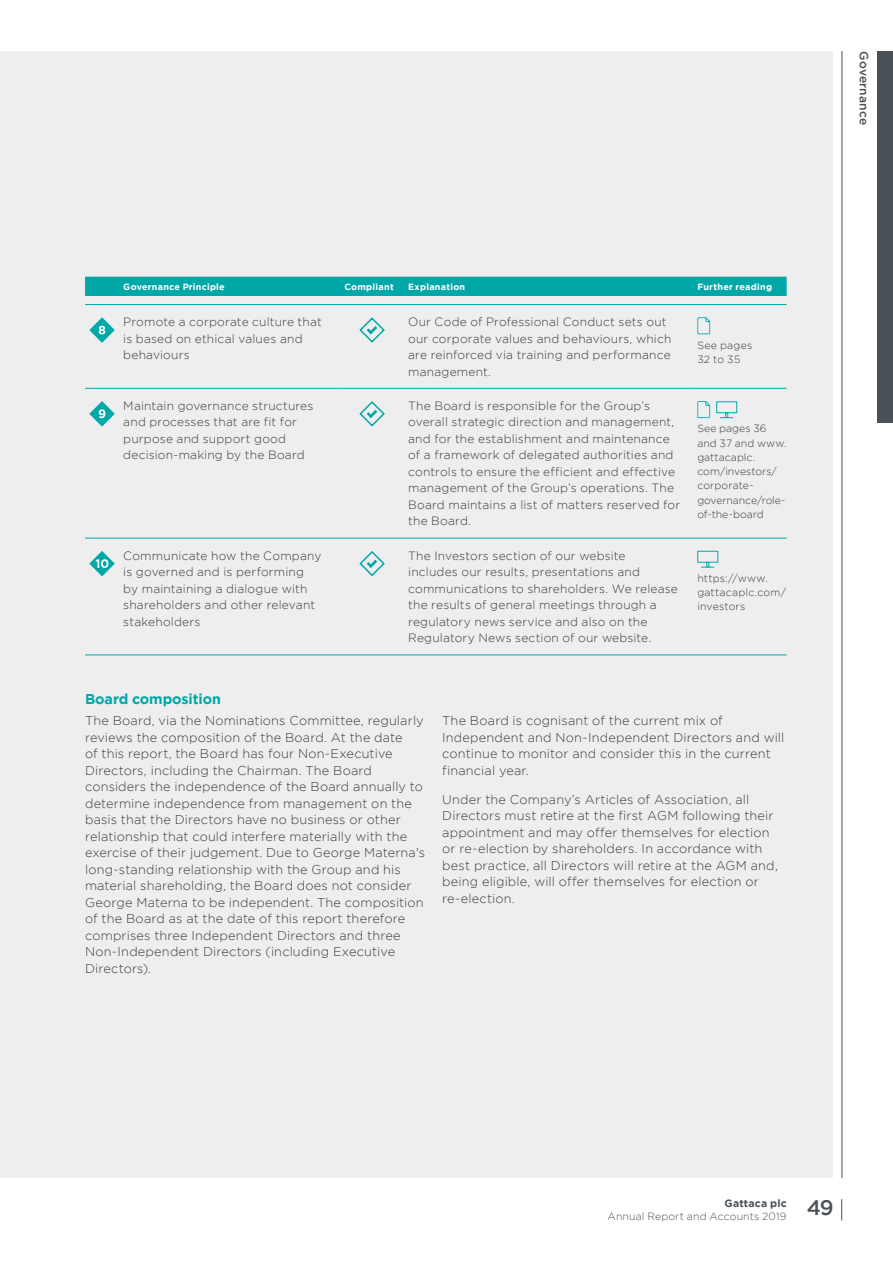
<style>
.page{position:relative;width:893px;height:1263px;background:#fff}
.page>*{position:absolute;margin:0;border:0;box-sizing:border-box;transform-origin:0 0}
.t1{font:500 21px "Gotham";color:#4b5159}
.t2{font:700 14.25px "Gotham";letter-spacing:-.01em;color:#00a8a8}
.t3{font:300 12.75px/16.5px "Gotham";letter-spacing:.015em;color:#3c3c3b}
.t4{font:300 12px/16.5px "Gotham";letter-spacing:.015em;color:#3c3c3b}
.t5{font:500 12px "Gotham";letter-spacing:.02em;color:#4b5159}
.t6{font:300 10.5px/14.2px "Gotham";letter-spacing:.005em;color:#3c3c3b}
.t7{font:300 10.5px "Gotham";letter-spacing:.015em;color:#4b5159}
.t8{font:300 10.5px/14.2px "Gotham";letter-spacing:.025em;color:#3c3c3b}
.t9{font:700 10.5px "Gotham";letter-spacing:.015em;color:#4b5159}
.t10{font:700 9px "Gotham";letter-spacing:.03em;color:#fff}
</style>
<div class="page">
<div style="left:0;top:51px;width:833px;height:1127px;background:#efeeef"></div>
<div style="left:877px;top:51px;width:16px;height:371px;background:#4b5159"></div>
<hr style="left:842px;top:51px;width:1px;height:1127px;background:#4b5159">
<div style="left:85px;top:277px;width:702px;height:19px;background:#00a8a8"></div>
<hr style="left:340px;top:304px;width:64px;height:1px;background:#00a8a8">
<hr style="left:340px;top:388px;width:64px;height:1px;background:#00a8a8">
<hr style="left:340px;top:538px;width:64px;height:1px;background:#00a8a8">
<hr style="left:340px;top:654px;width:64px;height:1px;background:#00a8a8">
<hr style="left:85px;top:304px;width:34px;height:1px;background:#00a8a8">
<hr style="left:119px;top:304px;width:221px;height:1px;background:#00a8a8">
<hr style="left:404px;top:304px;width:289px;height:1px;background:#00a8a8">
<hr style="left:693px;top:304px;width:94px;height:1px;background:#00a8a8">
<hr style="left:85px;top:654px;width:34px;height:1px;background:#00a8a8">
<hr style="left:119px;top:654px;width:221px;height:1px;background:#00a8a8">
<hr style="left:404px;top:654px;width:289px;height:1px;background:#00a8a8">
<hr style="left:693px;top:654px;width:94px;height:1px;background:#00a8a8">
<hr style="left:85px;top:388px;width:34px;height:1px;background:#00a8a8">
<hr style="left:119px;top:388px;width:221px;height:1px;background:#00a8a8">
<hr style="left:404px;top:388px;width:289px;height:1px;background:#00a8a8">
<hr style="left:693px;top:388px;width:94px;height:1px;background:#00a8a8">
<hr style="left:85px;top:538px;width:34px;height:1px;background:#00a8a8">
<hr style="left:119px;top:538px;width:221px;height:1px;background:#00a8a8">
<hr style="left:404px;top:538px;width:289px;height:1px;background:#00a8a8">
<hr style="left:693px;top:538px;width:94px;height:1px;background:#00a8a8">
<svg style="left:89px;top:317px;width:26px;height:26px"></svg>
<svg style="left:359px;top:317px;width:26px;height:26px"></svg>
<svg style="left:697px;top:317px;width:13px;height:17px"></svg>
<svg style="left:89px;top:401px;width:26px;height:26px"></svg>
<svg style="left:359px;top:401px;width:26px;height:26px"></svg>
<svg style="left:697px;top:401px;width:13px;height:17px"></svg>
<svg style="left:89px;top:551px;width:26px;height:25px"></svg>
<svg style="left:359px;top:551px;width:26px;height:26px"></svg>
<div style="left:697px;top:551px;width:21px;height:11px;border:1px solid #00a8a8"></div>
<svg style="left:701px;top:562px;width:13px;height:6px"></svg>
<div style="left:716px;top:401px;width:21px;height:12px;border:1px solid #00a8a8"></div>
<svg style="left:720px;top:413px;width:13px;height:5px"></svg>
<svg style="left:841px;top:1199px;width:1px;height:21px"></svg>
<p class="t10" style="left:123px;top:281px;width:103px">Governance Principle</p>
<p class="t10" style="left:344px;top:281px;width:51px">Compliant</p>
<p class="t10" style="left:408px;top:281px;width:58px">Explanation</p>
<p class="t10" style="left:697px;top:281px;width:76px">Further reading</p>
<p class="t4" style="left:123px;top:313px;width:200px">Promote a corporate culture that is based on ethical values and behaviours</p>
<p class="t4" style="left:408px;top:313px;width:265px">Our Code of Professional Conduct sets out our corporate values and behaviours, which are reinforced via training and performance management.</p>
<p class="t8" style="left:697px;top:338px;width:56px">See pages<br>32 to 35</p>
<p class="t4" style="left:123px;top:397px;width:192px">Maintain governance structures and processes that are fit for purpose and support good decision-making by the Board</p>
<p class="t4" style="left:408px;top:397px;width:274px">The Board is responsible for the Group’s overall strategic direction and management, and for the establishment and maintenance of a framework of delegated authorities and controls to ensure the efficient and effective management of the Group’s operations. The Board maintains a list of matters reserved for the Board.</p>
<p class="t4" style="left:123px;top:547px;width:200px">Communicate how the Company is governed and is performing by maintaining a dialogue with shareholders and other relevant stakeholders</p>
<p class="t4" style="left:408px;top:547px;width:271px">The Investors section of our website includes our results, presentations and communications to shareholders. We release the results of general meetings through a regulatory news service and also on the Regulatory News section of our website.</p>
<p class="t6" style="left:697px;top:421px;width:91px">See pages 36 and 37 and www. gattacaplc. com/investors/ corporate&shy;governance/role&shy;of-the-board</p>
<p class="t6" style="left:697px;top:571px;width:90px">https://www. gattacaplc.com/ investors</p>
<p class="t2" style="left:85px;top:691px;width:137px">Board composition</p>
<p class="t3" style="left:85px;top:712px;width:342px">The Board, via the Nominations Committee, regularly reviews the composition of the Board. At the date<br>of this report, the Board has four Non-Executive Directors, including the Chairman. The Board considers the independence of the Board annually to determine independence from management on the basis that the Directors have no business or other relationship that could interfere materially with the exercise of their judgement. Due to George Materna's long-standing relationship with the Group and his material shareholding, the Board does not consider George Materna to be independent. The composition of the Board as at the date of this report therefore comprises three Independent Directors and three Non-Independent Directors (including Executive Directors).</p>
<p class="t3" style="left:442px;top:712px;width:344px">The Board is cognisant of the current mix of Independent and Non-Independent Directors and will continue to monitor and consider this in the current financial year.</p>
<p class="t3" style="left:442px;top:791px;width:337px">Under the Company’s Articles of Association, all Directors must retire at the first AGM following their appointment and may offer themselves for election or re-election by shareholders. In accordance with best practice, all Directors will retire at the AGM and, being eligible, will offer themselves for election or re-election.</p>
<p class="t5" style="left:871px;top:51px;width:75px;rotate:90deg">Governance</p>
<p class="t9" style="left:725px;top:1197px;width:64px">Gattaca plc</p>
<p class="t7" style="left:608px;top:1210px;width:181px">Annual Report and Accounts 2019</p>
<h1 class="t1" style="left:807px;top:1195px;width:28px">49</h1>
</div>
